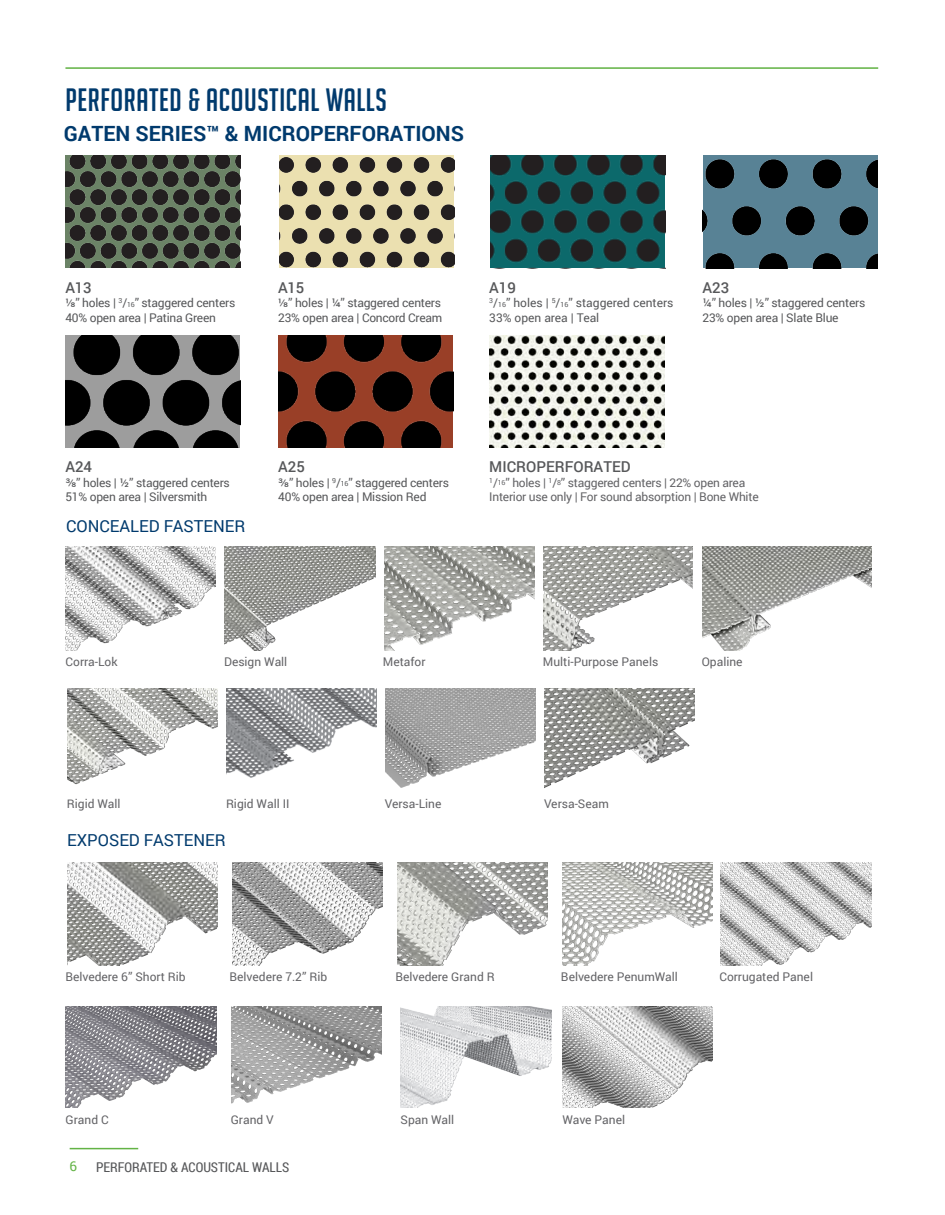
<style>
.page{position:relative;width:945px;height:1215px;background:#fff}
.page>*{position:absolute;margin:0;border:0;box-sizing:border-box;transform-origin:0 0}
.t1{font:31.5px "Big Noodle Titling";letter-spacing:.02em;color:#003a6d}
.BODY{font:700 21px "Roboto";color:#003a6d}
.BODY-2{font:16.5px "Roboto";color:#003a6d}
.t2{font:500 15px "Roboto";color:#57585a}
.t3{font:13.5px "Roboto Condensed";color:#57585a}
.t4{font:13.5px "Roboto";color:#63b345}
.t5{font:12px "Roboto";letter-spacing:-.02em;color:#57585a}
.t6{font:12px "Roboto";color:#636366}
.t7{font:12px "Roboto";letter-spacing:-.02em;color:#636366}
.t8{font:12px/14.4px "Roboto";color:#57585a}
.s1{font-size:7.05px}
</style>
<div class="page">
<hr style="left:70px;top:1148px;width:68px;height:1px;background:#63b345">
<img style="left:721px;top:863px;width:150px;height:103px">
<img style="left:232px;top:863px;width:150px;height:103px">
<img style="left:398px;top:863px;width:150px;height:103px">
<img style="left:562px;top:863px;width:150px;height:103px">
<img style="left:67px;top:863px;width:150px;height:103px">
<img style="left:66px;top:1006px;width:150px;height:102px">
<img style="left:231px;top:1006px;width:151px;height:98px">
<img style="left:563px;top:1006px;width:150px;height:102px">
<img style="left:401px;top:1006px;width:150px;height:102px">
<img style="left:67px;top:688px;width:150px;height:97px">
<img style="left:226px;top:688px;width:150px;height:90px">
<img style="left:544px;top:688px;width:151px;height:100px">
<img style="left:385px;top:688px;width:151px;height:100px">
<img style="left:65px;top:335px;width:175px;height:113px">
<img style="left:489px;top:335px;width:175px;height:113px">
<hr style="left:65px;top:67px;width:813px;height:2px;background:#63b345">
<img style="left:65px;top:155px;width:175px;height:113px">
<img style="left:279px;top:156px;width:175px;height:112px">
<img style="left:490px;top:156px;width:175px;height:112px">
<img style="left:703px;top:156px;width:175px;height:112px">
<img style="left:278px;top:335px;width:175px;height:113px">
<img style="left:65px;top:546px;width:151px;height:104px">
<img style="left:225px;top:546px;width:150px;height:104px">
<img style="left:385px;top:546px;width:150px;height:104px">
<img style="left:543px;top:546px;width:150px;height:104px">
<img style="left:702px;top:546px;width:170px;height:104px">
<p class="t1" style="left:65px;top:83px;width:323px">PERFORATED &amp; ACOUSTICAL WALLS</p>
<p class="BODY" style="left:64px;top:119px;width:402px">GATEN SERIES™ &amp; MICROPERFORATIONS</p>
<p class="t2" style="left:65px;top:277px;width:28px">A13</p>
<p class="t5" style="left:65px;top:294px;width:171px">⅛” holes | <sup>3</sup>/<span class="s1">16</span>” staggered centers</p>
<p class="t5" style="left:65px;top:309px;width:152px">40% open area | Patina Green</p>
<p class="t2" style="left:278px;top:277px;width:28px">A15</p>
<p class="t5" style="left:278px;top:294px;width:164px">⅛” holes | ¼” staggered centers</p>
<p class="t5" style="left:278px;top:309px;width:166px">23% open area | Concord Cream</p>
<p class="t2" style="left:489px;top:277px;width:28px">A19</p>
<p class="t8" style="left:489px;top:295px;width:186px"><sup>3</sup>/<span class="s1">16</span>” holes | <sup>5</sup>/<span class="s1">16</span>” staggered centers<br>33% open area | Teal</p>
<p class="t2" style="left:703px;top:277px;width:28px">A23</p>
<p class="t5" style="left:703px;top:294px;width:164px">¼” holes | ½” staggered centers</p>
<p class="t5" style="left:703px;top:309px;width:137px">23% open area | Slate Blue</p>
<p class="t2" style="left:65px;top:456px;width:28px">A24</p>
<p class="t5" style="left:65px;top:474px;width:166px">⅜” holes | ½” staggered centers</p>
<p class="t5" style="left:65px;top:488px;width:144px">51% open area | Silversmith</p>
<p class="BODY-2" style="left:66px;top:515px;width:181px">CONCEALED FASTENER</p>
<p class="t2" style="left:278px;top:456px;width:28px">A25</p>
<p class="t5" style="left:278px;top:474px;width:172px">⅜” holes | <sup>9</sup>/<span class="s1">16</span>” staggered centers</p>
<p class="t5" style="left:278px;top:488px;width:150px">40% open area | Mission Red</p>
<p class="t2" style="left:489px;top:456px;width:143px">MICROPERFORATED</p>
<p class="t7" style="left:489px;top:474px;width:258px"><sup>1</sup>/<sup>16</sup>” holes | <sup>1</sup>/<sup>8</sup>” staggered centers | 22% open area</p>
<p class="t7" style="left:489px;top:488px;width:271px">Interior use only | For sound absorption | Bone White</p>
<p class="t6" style="left:66px;top:653px;width:53px">Corra-Lok</p>
<p class="t6" style="left:224px;top:653px;width:65px">Design Wall</p>
<p class="t6" style="left:383px;top:653px;width:44px">Metafor</p>
<p class="t6" style="left:543px;top:653px;width:117px">Multi-Purpose Panels</p>
<p class="t6" style="left:702px;top:653px;width:42px">Opaline</p>
<p class="t6" style="left:67px;top:795px;width:55px">Rigid Wall</p>
<p class="t6" style="left:226px;top:795px;width:65px">Rigid Wall II</p>
<p class="t6" style="left:385px;top:795px;width:58px">Versa-Line</p>
<p class="t6" style="left:544px;top:795px;width:66px">Versa-Seam</p>
<p class="BODY-2" style="left:67px;top:828px;width:160px">EXPOSED FASTENER</p>
<p class="t6" style="left:65px;top:969px;width:122px">Belvedere 6” Short Rib</p>
<p class="t6" style="left:230px;top:969px;width:99px">Belvedere 7.2” Rib</p>
<p class="t6" style="left:395px;top:969px;width:101px">Belvedere Grand R</p>
<p class="t6" style="left:561px;top:969px;width:118px">Belvedere PenumWall</p>
<p class="t6" style="left:719px;top:969px;width:95px">Corrugated Panel</p>
<p class="t6" style="left:66px;top:1111px;width:45px">Grand C</p>
<p class="t6" style="left:231px;top:1111px;width:45px">Grand V</p>
<p class="t6" style="left:401px;top:1111px;width:55px">Span Wall</p>
<p class="t6" style="left:562px;top:1111px;width:64px">Wave Panel</p>
<p class="t4" style="left:70px;top:1157px;width:9px">6</p>
<p class="t3" style="left:96px;top:1158px;width:195px">PERFORATED &amp; ACOUSTICAL WALLS</p>
</div>
